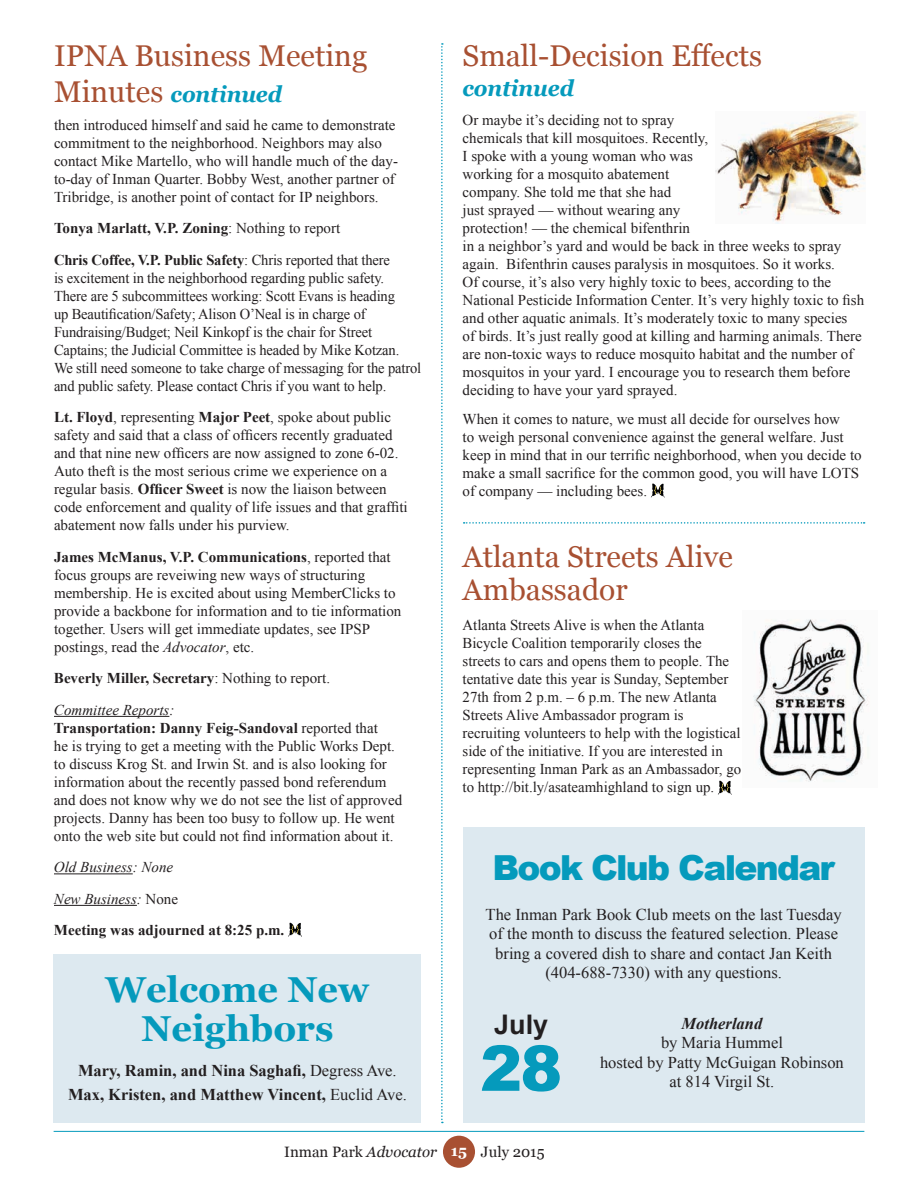
<style>
.page{position:relative;width:918px;height:1188px;background:#fff}
.page>*{position:absolute;margin:0;border:0;box-sizing:border-box;transform-origin:0 0}
.t1{font:900 63px "Arial";color:#059abc}
.t2{font:700 36px/39px "Georgia";color:#059abc;text-align:center}
.t3{font:900 34.5px "Arial";letter-spacing:-.05em;color:#059abc}
.t4{font:30px/33px "Georgia";color:#a85032}
.t5{font:700 27px "Arial";color:#231f20}
.t6{font:italic 700 22.5px "Georgia";letter-spacing:-.01em;color:#059abc;scale:.96 1}
.t7{font:16.5px/19.5px "Times New Roman";color:#231f20;text-align:center}
.t8{font:700 16.5px/24px "Times New Roman";color:#231f20;text-align:center}
.t9{font:italic 700 16.5px "Times New Roman";color:#231f20}
.t10{font:15px/18px "Times New Roman";color:#231f20}
.t11{font:700 15px/31.5px "Times New Roman";color:#231f20}
.t12{font:15px "Georgia";color:#231f20}
.s1{font-weight:400;font-style:normal;font-size:30px;color:#a85032}
.s2{font-weight:400}
.s3{font-weight:700}
.s4{font-style:italic}
.s5{font-weight:400;font-style:italic}
.s6{font-weight:700;color:#fff}
</style>
<div class="page">
<div style="left:443px;top:1136px;width:32px;height:32px;background:#a85032;border-radius:50%"></div>
<hr style="left:54px;top:1131px;width:810px;height:1px;background:#059abc">
<img style="left:753px;top:619px;width:116px;height:163px">
<hr style="left:54px;top:716px;width:115px;height:1px;background:#231f20">
<hr style="left:54px;top:874px;width:79px;height:1px;background:#231f20">
<hr style="left:54px;top:905px;width:83px;height:1px;background:#231f20">
<svg style="left:288px;top:923px;width:14px;height:14px"></svg>
<svg style="left:441px;top:43px;width:2px;height:1080px"></svg>
<svg style="left:464px;top:522px;width:401px;height:2px"></svg>
<svg style="left:651px;top:484px;width:14px;height:14px"></svg>
<svg style="left:718px;top:781px;width:14px;height:14px"></svg>
<div style="left:463px;top:828px;width:401px;height:295px;background:#dde9f0"></div>
<img style="left:716px;top:111px;width:150px;height:113px">
<div style="left:54px;top:955px;width:367px;height:168px;background:#dde9f0"></div>
<h3 class="t4" style="left:54px;top:38px;width:315px">IPNA Business Meeting</h3>
<h3 class="t6" style="left:54px;top:77px;width:239px"><span class="s1">Minutes</span> continued</h3>
<p class="t10" style="left:54px;top:116px;width:346px">then introduced himself and said he came to demonstrate commitment to the neighborhood. Neighbors may also contact Mike Martello, who will handle much of the day&shy;to-day of Inman Quarter. Bobby West, another partner of Tribridge, is another point of contact for IP neighbors.</p>
<p class="t11" style="left:54px;top:212px;width:338px">Tonya Marlatt, V.P. Zoning<span class="s2">: Nothing to report<br></span>Chris Coffee, V.P. Public Safety<span class="s2">: Chris reported that there</span></p>
<p class="t10" style="left:54px;top:269px;width:369px">is excitement in the neighborhood regarding public safety.<br>There are 5 subcommittees working: Scott Evans is heading<br>up Beautification/Safety; Alison O’Neal is in charge of Fundraising/Budget; Neil Kinkopf is the chair for Street Captains; the Judicial Committee is headed by Mike Kotzan.<br>We still need someone to take charge of messaging for the patrol and public safety. Please contact Chris if you want to help.</p>
<p class="t10" style="left:54px;top:408px;width:355px"><span class="s3">Lt. Floyd</span>, representing <span class="s3">Major Peet</span>, spoke about public safety and said that a class of officers recently graduated and that nine new officers are now assigned to zone 6-02.<br>Auto theft is the most serious crime we experience on a regular basis. <span class="s3">Officer Sweet</span> is now the liaison between code enforcement and quality of life issues and that graffiti abatement now falls under his purview.</p>
<p class="t10" style="left:54px;top:548px;width:349px"><span class="s3">James McManus, V.P. Communications</span>, reported that focus groups are reveiwing new ways of structuring membership. He is excited about using MemberClicks to provide a backbone for information and to tie information together. Users will get immediate updates, see IPSP postings, read the <span class="s4">Advocator</span>, etc.</p>
<p class="t11" style="left:54px;top:662px;width:278px">Beverly Miller, Secretary<span class="s2">: Nothing to report.<br></span><span class="s5">Committee Reports:</span></p>
<p class="t10" style="left:54px;top:719px;width:350px"><span class="s3">Transportation: Danny Feig-Sandoval</span> reported that<br>he is trying to get a meeting with the Public Works Dept. to discuss Krog St. and Irwin St. and is also looking for information about the recently passed bond referendum and does not know why we do not see the list of approved projects. Danny has been too busy to follow up. He went onto the web site but could not find information about it.</p>
<p class="t11" style="left:54px;top:851px;width:232px"><span class="s5">Old Business: None<br>New Business:</span> <span class="s2">None<br></span>Meeting was adjourned at 8:25 p.m.</p>
<h2 class="t2" style="left:106px;top:968px;width:265px">Welcome New<br>Neighbors</h2>
<p class="t8" style="left:68px;top:1058px;width:340px">Mary, Ramin, and Nina Saghafi, <span class="s2">Degress Ave.<br></span>Max, Kristen, and Matthew Vincent, <span class="s2">Euclid Ave.</span></p>
<h3 class="t4" style="left:463px;top:38px;width:301px">Small-Decision Effects</h3>
<h3 class="t6" style="left:463px;top:71px;width:118px">continued</h3>
<p class="t10" style="left:463px;top:111px;width:403px">Or maybe it’s deciding not to spray<br>chemicals that kill mosquitoes. Recently,<br>I spoke with a young woman who was<br>working for a mosquito abatement<br>company. She told me that she had<br>just sprayed — without wearing any<br>protection! — the chemical bifenthrin<br>in a neighbor’s yard and would be back in three weeks to spray again. Bifenthrin causes paralysis in mosquitoes. So it works.<br>Of course, it’s also very highly toxic to bees, according to the National Pesticide Information Center. It’s very highly toxic to fish and other aquatic animals. It’s moderately toxic to many species<br>of birds. It’s just really good at killing and harming animals. There are non-toxic ways to reduce mosquito habitat and the number of mosquitos in your yard. I encourage you to research them before deciding to have your yard sprayed.</p>
<p class="t10" style="left:463px;top:410px;width:401px">When it comes to nature, we must all decide for ourselves how<br>to weigh personal convenience against the general welfare. Just keep in mind that in our terrific neighborhood, when you decide to make a small sacrifice for the common good, you will have LOTS of company — including bees.</p>
<h3 class="t4" style="left:463px;top:539px;width:272px">Atlanta Streets Alive<br>Ambassador</h3>
<p class="t10" style="left:463px;top:615px;width:280px">Atlanta Streets Alive is when the Atlanta Bicycle Coalition temporarily closes the streets to cars and opens them to people. The tentative date this year is Sunday, September 27th from 2 p.m. – 6 p.m. The new Atlanta Streets Alive Ambassador program is recruiting volunteers to help with the logistical side of the initiative. If you are interested in representing Inman Park as an Ambassador, go to http://bit.ly/asateamhighland to sign up.</p>
<h3 class="t3" style="left:492px;top:842px;width:344px">Book Club Calendar</h3>
<p class="t7" style="left:486px;top:904px;width:358px">The Inman Park Book Club meets on the last Tuesday of the month to discuss the featured selection. Please bring a covered dish to share and contact Jan Keith (404-688-7330) with any questions.</p>
<h3 class="t5" style="left:494px;top:1007px;width:56px">July</h3>
<h1 class="t1" style="left:480px;top:1023px;width:84px">28</h1>
<p class="t9" style="left:682px;top:1012px;width:82px">Motherland</p>
<p class="t7" style="left:600px;top:1033px;width:245px">by Maria Hummel<br>hosted by Patty McGuigan Robinson at 814 Virgil St.</p>
<p class="t12" style="left:284px;top:1141px;width:262px">Inman Park <span class="s4">Advocator</span> <span class="s6">15</span> July 2015</p>
</div>
